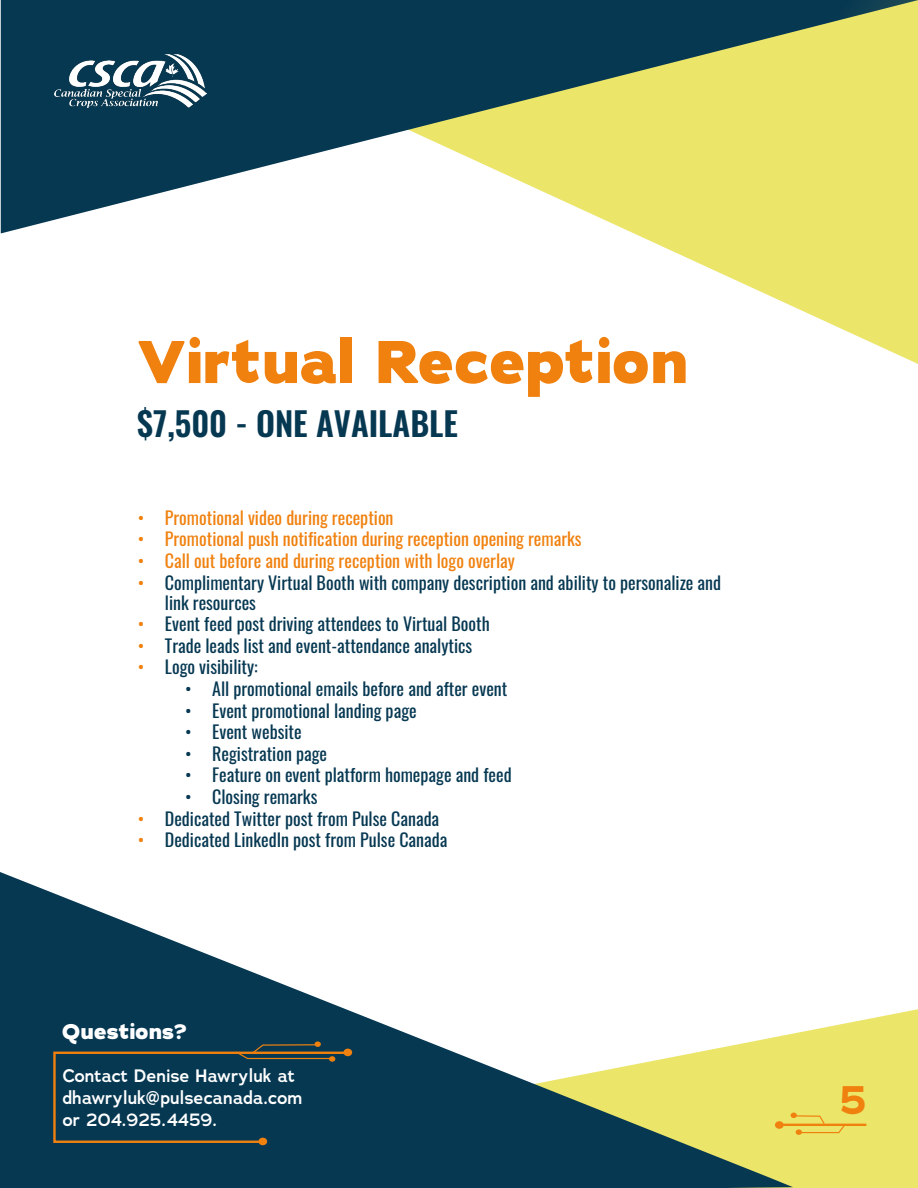
<style>
.page{position:relative;width:918px;height:1188px;background:#fff}
.page>*{position:absolute;margin:0;border:0;box-sizing:border-box;transform-origin:0 0}
.t1{font:800 60px "Adrianna";color:#f0810f}
.t2{font:700 40.65px "Adrianna";color:#f0810f}
.t3{font:600 33px "Oswald";color:#063852}
.t4{font:800 21px "Adrianna";color:#fff}
.t5{font:18px/20px "Oswald";color:#063852}
.t6{font:18px "Oswald";color:#f0810f}
.t7{font:600 18px "Adrianna";color:#fff}
.s1{color:#f0810f}
</style>
<div class="page">
<svg style="left:633px;top:233px;width:285px;height:131px"></svg>
<svg style="left:1px;top:0;width:917px;height:233px"></svg>
<img style="left:54px;top:54px;width:153px;height:54px">
<svg style="left:795px;top:1009px;width:123px;height:179px;background:#ece673"></svg>
<hr style="left:782px;top:1124px;width:84px;height:2px;background:#f0810f">
<svg style="left:795px;top:1113px;width:51px;height:22px"></svg>
<svg style="left:0;top:872px;width:795px;height:316px"></svg>
<div style="left:343px;top:1049px;width:9px;height:7px;background:#f0810f;border-radius:50%"></div>
<svg style="left:52px;top:1041px;width:296px;height:103px;background:#123b4e"></svg>
<div style="left:258px;top:1138px;width:9px;height:7px;background:#f0810f;border-radius:50%"></div>
<p class="t1" style="left:137px;top:324px;width:553px">Virtual Reception</p>
<p class="t3" style="left:137px;top:406px;width:322px">$7,500 - ONE AVAILABLE</p>
<p class="t6" style="left:138px;top:502px;width:257px">• Promotional video during reception</p>
<p class="t6" style="left:138px;top:523px;width:445px">• Promotional push notification during reception opening remarks</p>
<p class="t6" style="left:138px;top:545px;width:378px">• Call out before and during reception with logo overlay</p>
<p class="t5" style="left:165px;top:571px;width:558px;text-indent:-27px"><span class="s1">•</span> Complimentary Virtual Booth with company description and ability to personalize and link resources</p>
<p class="t5" style="left:138px;top:612px;width:353px"><span class="s1">•</span> Event feed post driving attendees to Virtual Booth</p>
<p class="t5" style="left:138px;top:634px;width:336px"><span class="s1">•</span> Trade leads list and event-attendance analytics</p>
<p class="t5" style="left:138px;top:655px;width:121px"><span class="s1">•</span> Logo visibility:</p>
<p class="t5" style="left:185px;top:677px;width:324px">• All promotional emails before and after event</p>
<p class="t5" style="left:185px;top:699px;width:233px">• Event promotional landing page</p>
<p class="t5" style="left:185px;top:720px;width:118px">• Event website</p>
<p class="t5" style="left:185px;top:742px;width:144px">• Registration page</p>
<p class="t5" style="left:185px;top:763px;width:328px">• Feature on event platform homepage and feed</p>
<p class="t5" style="left:185px;top:785px;width:134px">• Closing remarks</p>
<p class="t5" style="left:138px;top:807px;width:303px"><span class="s1">•</span> Dedicated Twitter post from Pulse Canada</p>
<p class="t5" style="left:138px;top:828px;width:311px"><span class="s1">•</span> Dedicated LinkedIn post from Pulse Canada</p>
<p class="t4" style="left:62px;top:1018px;width:126px">Questions?</p>
<p class="t7" style="left:62px;top:1065px;width:234px">Contact Denise Hawryluk at</p>
<p class="t7" style="left:62px;top:1086px;width:242px">dhawryluk@pulsecanada.com</p>
<p class="t7" style="left:62px;top:1108px;width:156px">or 204.925.4459.</p>
<p class="t2" style="left:840px;top:1072px;width:28px">5</p>
</div>
